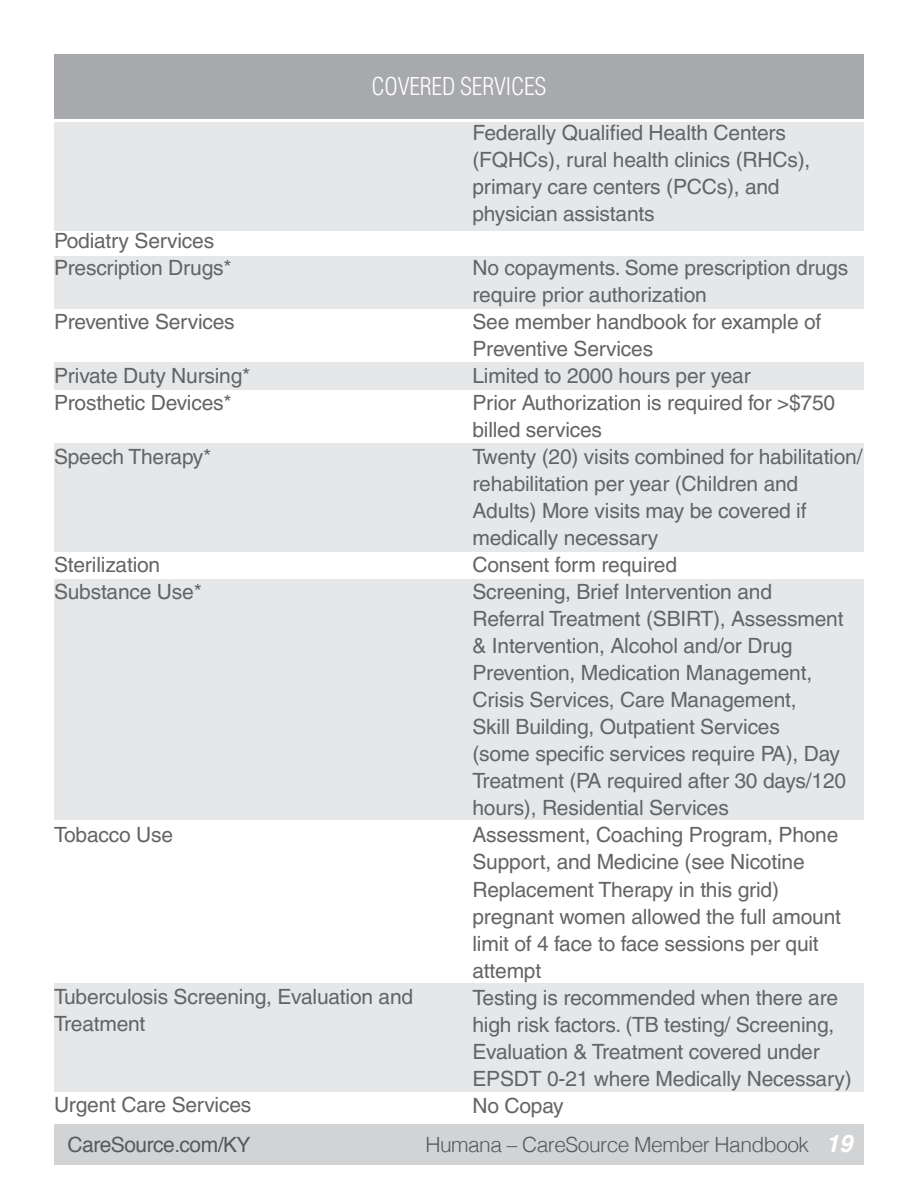
<style>
.page{position:relative;width:918px;height:1188px;background:#fff}
.page>*{position:absolute;margin:0;border:0;box-sizing:border-box;transform-origin:0 0}
.t1{font:300 condensed 24px "Helvetica LT Pro";letter-spacing:-.01em;color:#fff}
.t2{font:21px/27px "Helvetica LT Pro";letter-spacing:-.01em;color:#636466}
.t3{font:300 21px "Helvetica";letter-spacing:-.025em;color:#58595b}
.t4{font:21px "Helvetica";letter-spacing:-.025em;color:#58595b}
.s1{font-weight:700;font-style:italic;font-size:24px;color:#fff}
</style>
<div class="page">
<div style="left:54px;top:1125px;width:810px;height:40px;background:#d1d3d4"></div>
<div style="left:54px;top:983px;width:810px;height:109px;background:#e6e7e8"></div>
<div style="left:54px;top:444px;width:810px;height:108px;background:#e6e7e8"></div>
<div style="left:54px;top:363px;width:810px;height:27px;background:#e6e7e8"></div>
<div style="left:54px;top:256px;width:810px;height:53px;background:#e6e7e8"></div>
<div style="left:54px;top:579px;width:810px;height:240px;background:#e6e7e8"></div>
<div style="left:54px;top:123px;width:810px;height:108px;background:#e6e7e8"></div>
<div style="left:54px;top:54px;width:810px;height:64px;background:#a7a9ac"></div>
<p class="t1" style="left:371px;top:71px;width:177px">COVERED SERVICES</p>
<p class="t2" style="left:472px;top:119px;width:339px">Federally Qualified Health Centers (FQHCs), rural health clinics (RHCs), primary care centers (PCCs), and physician assistants</p>
<p class="t2" style="left:472px;top:254px;width:392px">No copayments. Some prescription drugs require prior authorization<br>See member handbook for example of Preventive Services<br>Limited to 2000 hours per year<br>Prior Authorization is required for &gt;$750 billed services<br>Twenty (20) visits combined for habilitation/ rehabilitation per year (Children and Adults) More visits may be covered if medically necessary<br>Consent form required<br>Screening, Brief Intervention and<br>Referral Treatment (SBIRT), Assessment &amp; Intervention, Alcohol and/or Drug Prevention, Medication Management, Crisis Services, Care Management,<br>Skill Building, Outpatient Services<br>(some specific services require PA), Day Treatment (PA required after 30 days/120 hours), Residential Services<br>Assessment, Coaching Program, Phone Support, and Medicine (see Nicotine Replacement Therapy in this grid) pregnant women allowed the full amount limit of 4 face to face sessions per quit attempt<br>Testing is recommended when there are high risk factors. (TB testing/ Screening, Evaluation &amp; Treatment covered under EPSDT 0-21 where Medically Necessary)<br>No Copay</p>
<p class="t2" style="left:54px;top:227px;width:179px">Podiatry Services<br>Prescription Drugs*</p>
<p class="t2" style="left:54px;top:308px;width:182px">Preventive Services</p>
<p class="t2" style="left:54px;top:362px;width:198px">Private Duty Nursing*<br>Prosthetic Devices*</p>
<p class="t2" style="left:54px;top:443px;width:159px">Speech Therapy*</p>
<p class="t2" style="left:54px;top:551px;width:149px">Sterilization<br>Substance Use*</p>
<p class="t2" style="left:54px;top:821px;width:121px">Tobacco Use</p>
<p class="t2" style="left:54px;top:983px;width:361px">Tuberculosis Screening, Evaluation and<br>Treatment</p>
<p class="t2" style="left:54px;top:1091px;width:199px">Urgent Care Services</p>
<p class="t4" style="left:68px;top:1128px;width:184px">CareSource.com/KY</p>
<p class="t3" style="left:425px;top:1127px;width:429px">Humana – CareSource Member Handbook <span class="s1">19</span></p>
</div>
